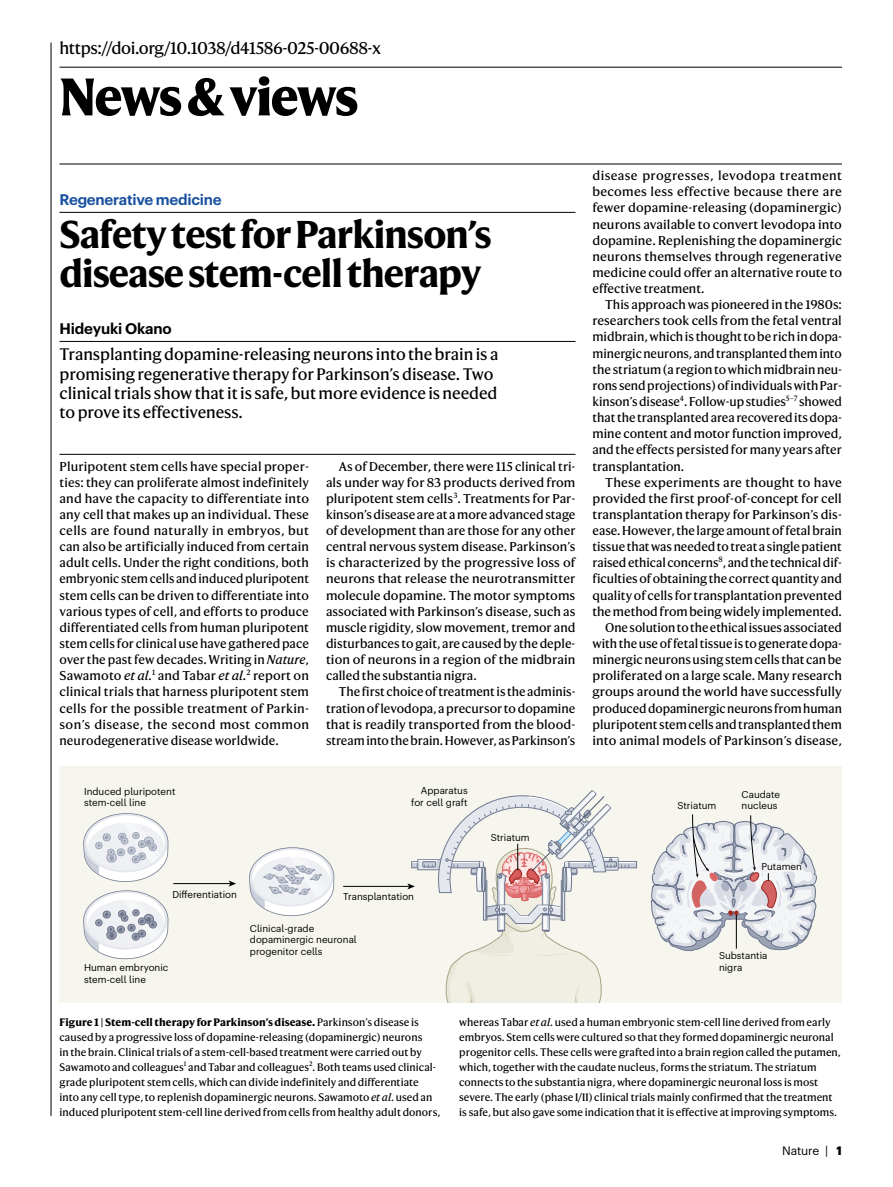
<style>
.page{position:relative;width:893px;height:1187px;background:#fff}
.page>*{position:absolute;margin:0;border:0;box-sizing:border-box;transform-origin:0 0}
.t1{font:800 51px "Harding";letter-spacing:-.04em;color:#000}
.t2{font:700 37.5px/39px "Harding";letter-spacing:-.025em;color:#000}
.t3{font:16.5px "Harding Text";letter-spacing:-.025em;color:#000}
.t4{font:16.2px/19px "Harding Text";letter-spacing:-.005em;color:#000}
.t5{font:600 15px "Graphik Naturel";letter-spacing:-.015em;color:#1951a0}
.t6{font:600 15px "Graphik Naturel";letter-spacing:-.01em;color:#000}
.t7{font:12.3px/16.2px "Harding Text";color:#000;text-align:justify}
.t8{font:12px "Graphik Naturel";letter-spacing:-.01em;color:#000}
.t9{font:10.5px/15px "Harding Text";letter-spacing:.005em;color:#000}
.t10{font:9.75px/11.7px "Graphik Naturel";color:#000}
.s1{font-style:italic}
.s2{font-weight:700}
</style>
<div class="page">
<hr style="left:60px;top:454px;width:515px;height:1px;background:#000">
<hr style="left:60px;top:212px;width:515px;height:1px;background:#000">
<hr style="left:60px;top:341px;width:515px;height:1px;background:#000">
<div style="left:60px;top:766px;width:782px;height:236px;background:#f6f5ee"></div>
<svg style="left:83px;top:813px;width:85px;height:68px"></svg>
<svg style="left:83px;top:890px;width:85px;height:69px"></svg>
<svg style="left:249px;top:847px;width:85px;height:69px"></svg>
<div style="left:569px;top:861px;width:68px;height:7px;border:1px solid #6f7a90"></div>
<hr style="left:173px;top:883px;width:58px;height:1px;background:#000">
<svg style="left:229px;top:880px;width:7px;height:6px"></svg>
<hr style="left:343px;top:885px;width:67px;height:1px;background:#000">
<svg style="left:407px;top:790px;width:229px;height:212px"></svg>
<svg style="left:650px;top:814px;width:167px;height:138px"></svg>
<hr style="left:51px;top:43px;width:1px;height:1072px;background:#000">
<hr style="left:60px;top:164px;width:782px;height:1px;background:#000">
<hr style="left:60px;top:67px;width:782px;height:1px;background:#000">
<h3 class="t3" style="left:60px;top:38px;width:323px">https://doi.org/10.1038/d41586-025-00688-x</h3>
<h1 class="t1" style="left:60px;top:65px;width:300px">News &amp; views</h1>
<p class="t5" style="left:60px;top:188px;width:164px">Regenerative medicine</p>
<h2 class="t2" style="left:60px;top:216px;width:433px">Safety test for Parkinson’s disease stem-cell therapy</h2>
<p class="t6" style="left:60px;top:317px;width:114px">Hideyuki Okano</p>
<h3 class="t4" style="left:60px;top:345px;width:440px">Transplanting dopamine-releasing neurons into the brain is a promising regenerative therapy for Parkinson’s disease. Two clinical trials show that it is safe, but more evidence is needed to prove its effectiveness.</h3>
<p class="t7" style="left:60px;top:458px;width:251px">Pluripotent stem cells have special proper&shy;ties: they can proliferate almost indefinitely and have the capacity to differentiate into any cell that makes up an individual. These cells are found naturally in embryos, but can also be artificially induced from certain adult cells. Under the right conditions, both embryonic stem cells and induced pluripotent stem cells can be driven to differentiate into various types of cell, and efforts to produce differentiated cells from human pluripotent stem cells for clinical use have gathered pace over the past few decades.Writing in <span class="s1">Nature</span>, Sawamoto <span class="s1">et al.</span><sup>1</sup> and Tabar <span class="s1">et al.</span><sup>2</sup> report on clinical trials that harness pluripotent stem cells for the possible treatment of Parkin&shy;son’s disease, the second most common neurodegenerative disease worldwide.</p>
<p class="t7" style="left:326px;top:458px;width:251px;text-indent:13px">As of December, there were 115 clinical tri&shy;als under way for 83 products derived from pluripotent stem cells<sup>3</sup>. Treatments for Par&shy;kinson’s disease are at a more advanced stage of development than are those for any other central nervous system disease. Parkinson’s is characterized by the progressive loss of neurons that release the neurotransmitter molecule dopamine. The motor symptoms associated with Parkinson’s disease, such as muscle rigidity, slow movement, tremor and disturbances to gait, are caused by the deple&shy;tion of neurons in a region of the midbrain called the substantia nigra.</p>
<p class="t7" style="left:326px;top:684px;width:251px;text-indent:13px">The first choice of treatment is the adminis&shy;tration of levodopa,a precursor to dopamine that is readily transported from the blood&shy;stream into the brain. However, as Parkinson’s</p>
<p class="t10" style="left:84px;top:784px;width:93px">Induced pluripotent stem-cell line</p>
<p class="t10" style="left:411px;top:784px;width:58px;text-align:right">Apparatus for cell graft</p>
<p class="t10" style="left:172px;top:887px;width:66px">Di erentiation</p>
<p class="t10" style="left:84px;top:960px;width:86px">Human embryonic stem-cell line</p>
<p class="t10" style="left:343px;top:890px;width:72px">Transplantation</p>
<p class="t10" style="left:250px;top:921px;width:108px">Clinical-grade dopaminergic neuronal progenitor cells</p>
<p class="t10" style="left:491px;top:830px;width:41px">Striatum</p>
<p class="t7" style="left:592px;top:168px;width:251px">disease progresses, levodopa treatment becomes less effective because there are fewer dopamine-releasing (dopaminergic) neurons available to convert levodopa into dopamine. Replenishing the dopaminergic neurons themselves through regenerative medicine could offer an alternative route to effective treatment.</p>
<p class="t7" style="left:592px;top:297px;width:251px;text-indent:13px">This approach was pioneered in the 1980s: researchers took cells from the fetal ventral midbrain, which is thought to be rich in dopa&shy;minergic neurons, and transplanted them into the striatum (a region to which midbrain neu&shy;rons send projections) of individuals with Par&shy;kinson’s disease<sup>4</sup>. Follow-up studies<sup>5–7</sup> showed that the transplanted area recovered its dopa&shy;mine content and motor function improved, and the effects persisted for many years after transplantation.</p>
<p class="t7" style="left:592px;top:474px;width:251px;text-align:right">These experiments are thought to have provided the first proof-of-concept for cell transplantation therapy for Parkinson’s dis&shy;ease. However, the large amount of fetal brain tissue that was needed to treat a single patient raised ethical concerns<sup>8</sup>, and the technical dif&shy;ficulties of obtaining the correct quantity and quality of cells for transplantation prevented the method from being widely implemented.<br>One solution to the ethical issues associated with the use of fetal tissue is to generate dopa&shy;minergic neurons using stem cells that can be proliferated on a large scale. Many research groups around the world have successfully produced dopaminergic neurons from human pluripotent stem cells and transplanted them into animal models of Parkinson’s disease,</p>
<p class="t10" style="left:677px;top:799px;width:41px">Striatum</p>
<p class="t10" style="left:741px;top:787px;width:40px">Caudate nucleus</p>
<p class="t10" style="left:761px;top:860px;width:42px">Putamen</p>
<p class="t10" style="left:719px;top:948px;width:50px">Substantia nigra</p>
<p class="t9" style="left:60px;top:1014px;width:382px"><span class="s2">Figure 1 | Stem-cell therapy for Parkinson’s disease.</span> Parkinson’s disease is caused by a progressive loss of dopamine-releasing (dopaminergic) neurons<br>in the brain. Clinical trials of a stem-cell-based treatment were carried out by Sawamoto and colleagues<sup>1</sup> and Tabar and colleagues<sup>2</sup>. Both teams used clinical&shy;grade pluripotent stem cells, which can divide indefinitely and differentiate into any cell type, to replenish dopaminergic neurons. Sawamoto <span class="s1">et al</span>. used an induced pluripotent stem-cell line derived from cells from healthy adult donors,</p>
<p class="t9" style="left:459px;top:1014px;width:383px">whereas Tabar <span class="s1">et al</span>. used a human embryonic stem-cell line derived from early embryos. Stem cells were cultured so that they formed dopaminergic neuronal progenitor cells. These cells were grafted into a brain region called the putamen, which, together with the caudate nucleus, forms the striatum. The striatum connects to the substantia nigra, where dopaminergic neuronal loss is most severe. The early (phase I/II) clinical trials mainly confirmed that the treatment is safe, but also gave some indication that it is effective at improving symptoms.</p>
<p class="t8" style="left:782px;top:1141px;width:61px">Nature | <span class="s2">1</span></p>
</div>
